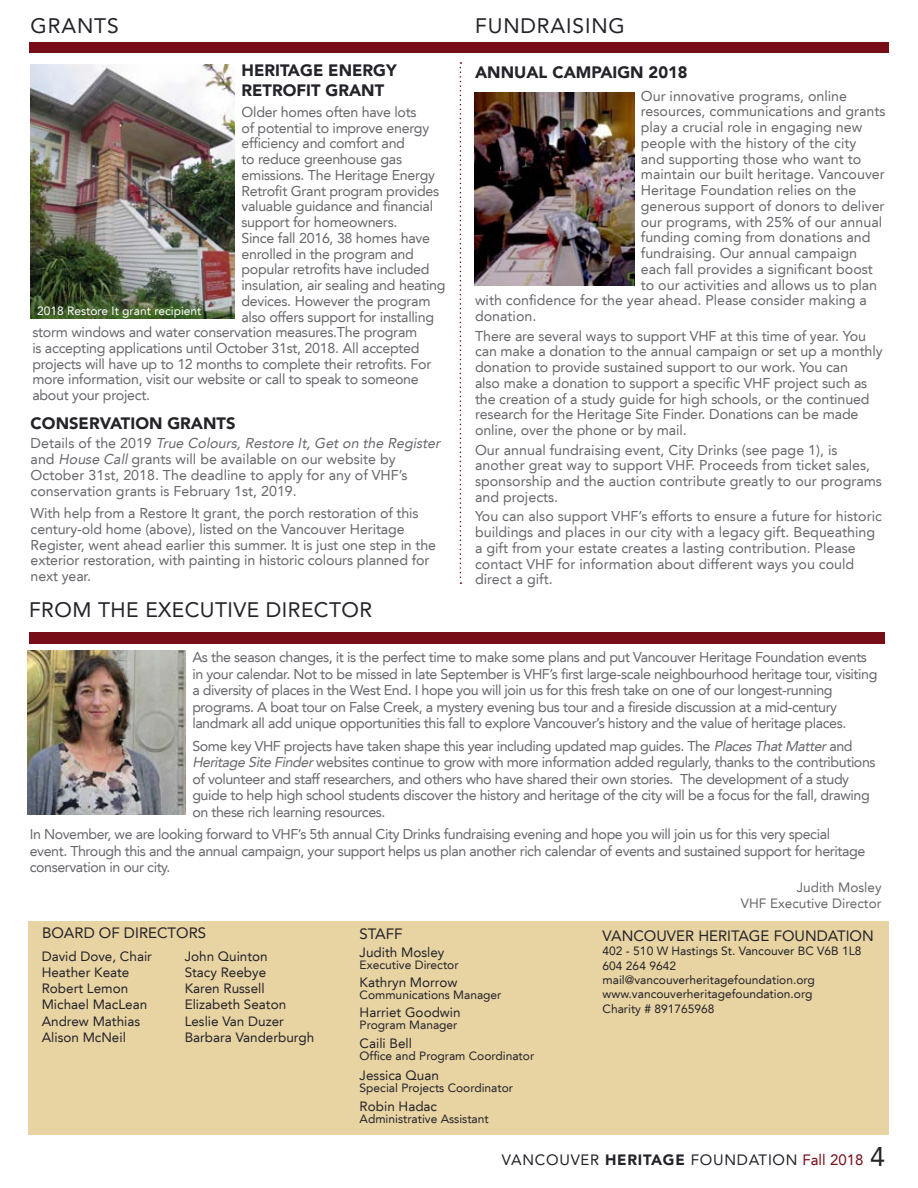
<style>
.page{position:relative;width:918px;height:1188px;background:#fff}
.page>*{position:absolute;margin:0;border:0;box-sizing:border-box;transform-origin:0 0}
.t1{font:27px "Avenir LT";color:#232329}
.t2{font:21px "Avenir LT";letter-spacing:.02em;color:#232329}
.t3{font:21px "Avenir LT";letter-spacing:.04em;color:#232329}
.t4{font:900 16.5px/19.8px "Avenir LT";color:#232329}
.t5{font:15px "Avenir LT";color:#232329}
.t6{font:15px "Avenir LT";letter-spacing:.05em;color:#232329}
.t7{font:14.25px/15.8px "Avenir LT";letter-spacing:-.02em;color:#68686d}
.t8{font:14.25px/15.8px "Avenir LT";color:#68686d}
.t9{font:13.5px/16.2px "Avenir LT";color:#232329}
.t10{font:13.5px/16.2px "Avenir LT";color:#68686d;text-align:right}
.t11{font:12px/14.4px "Avenir LT";color:#232329}
.t12{font:12px "Avenir LT";color:#fff}
.s1{font-style:italic}
.s2{font-weight:900}
.s3{color:#760d17}
</style>
<div class="page">
<div style="left:29px;top:632px;width:856px;height:12px;background:#760d17"></div>
<div style="left:29px;top:43px;width:859px;height:10px;background:#760d17"></div>
<img style="left:31px;top:64px;width:204px;height:255px">
<img style="left:28px;top:651px;width:158px;height:164px">
<svg style="left:460px;top:62px;width:1px;height:522px"></svg>
<div style="left:28px;top:921px;width:860px;height:214px;background:#e8d3a2"></div>
<img style="left:475px;top:93px;width:159px;height:193px">
<h2 class="t2" style="left:31px;top:13px;width:90px">GRANTS</h2>
<p class="t4" style="left:242px;top:60px;width:157px">HERITAGE ENERGY<br>RETROFIT GRANT</p>
<p class="t7" style="left:242px;top:104px;width:176px">Older homes often have lots</p>
<p class="t7" style="left:242px;top:120px;width:189px">of potential to improve energy</p>
<p class="t7" style="left:242px;top:136px;width:165px">efficiency and comfort and</p>
<p class="t7" style="left:242px;top:151px;width:162px">to reduce greenhouse gas</p>
<p class="t7" style="left:242px;top:167px;width:195px">emissions. The Heritage Energy</p>
<p class="t7" style="left:242px;top:183px;width:199px">Retrofit Grant program provides</p>
<p class="t7" style="left:242px;top:199px;width:193px">valuable guidance and financial</p>
<p class="t7" style="left:242px;top:214px;width:157px">support for homeowners.</p>
<p class="t7" style="left:242px;top:230px;width:190px">Since fall 2016, 38 homes have</p>
<p class="t7" style="left:242px;top:246px;width:174px">enrolled in the program and</p>
<p class="t7" style="left:242px;top:262px;width:189px">popular retrofits have included</p>
<p class="t7" style="left:242px;top:277px;width:206px">insulation, air sealing and heating</p>
<p class="t7" style="left:242px;top:293px;width:191px">devices. However the program</p>
<p class="t7" style="left:242px;top:309px;width:194px">also offers support for installing</p>
<p class="t7" style="left:32px;top:325px;width:386px">storm windows and water conservation measures.The program</p>
<p class="t7" style="left:32px;top:340px;width:389px">is accepting applications until October 31st, 2018. All accepted</p>
<p class="t7" style="left:32px;top:356px;width:400px">projects will have up to 12 months to complete their retrofits. For</p>
<p class="t7" style="left:32px;top:372px;width:388px">more information, visit our website or call to speak to someone</p>
<p class="t7" style="left:32px;top:388px;width:119px">about your project.</p>
<p class="t4" style="left:31px;top:413px;width:206px">CONSERVATION GRANTS</p>
<p class="t8" style="left:31px;top:436px;width:414px">D e t a i l s o f t h e 2 0 1 9 <span class="s1">True Colours, Restore It, Get on the Register </span>and <span class="s1">House Call</span> grants will be available on our website by October 31st, 2018. The deadline to apply for any of VHF’s conservation grants is February 1st, 2019.</p>
<p class="t7" style="left:31px;top:506px;width:407px">With help from a Restore It grant, the porch restoration of this century-old home (above), listed on the Vancouver Heritage Register, went ahead earlier this summer. It is just one step in the exterior restoration, with painting in historic colours planned for next year.</p>
<p class="t12" style="left:37px;top:303px;width:166px">2018 Restore It grant recipient</p>
<h2 class="t2" style="left:29px;top:598px;width:345px">FROM THE EXECUTIVE DIRECTOR</h2>
<h2 class="t3" style="left:475px;top:13px;width:151px">FUNDRAISING</h2>
<p class="t4" style="left:475px;top:62px;width:214px">ANNUAL CAMPAIGN 2018</p>
<p class="t8" style="left:641px;top:88px;width:208px">Our innovative programs, online</p>
<p class="t8" style="left:641px;top:104px;width:246px">resources, communications and grants</p>
<p class="t8" style="left:641px;top:120px;width:223px">play a crucial role in engaging new</p>
<p class="t8" style="left:641px;top:135px;width:217px">people with the history of the city</p>
<p class="t8" style="left:641px;top:151px;width:222px">and supporting those who want to</p>
<p class="t8" style="left:641px;top:167px;width:245px">maintain our built heritage. Vancouver</p>
<p class="t8" style="left:641px;top:183px;width:217px">Heritage Foundation relies on the</p>
<p class="t8" style="left:641px;top:198px;width:245px">generous support of donors to deliver</p>
<p class="t8" style="left:641px;top:214px;width:243px">our programs, with 25% of our annual</p>
<p class="t8" style="left:641px;top:230px;width:231px">funding coming from donations and</p>
<p class="t8" style="left:641px;top:245px;width:218px">fundraising. Our annual campaign</p>
<p class="t8" style="left:641px;top:261px;width:234px">each fall provides a significant boost</p>
<p class="t8" style="left:641px;top:277px;width:238px">to our activities and allows us to plan</p>
<p class="t8" style="left:475px;top:293px;width:393px">with confidence for the year ahead. Please consider making a</p>
<p class="t8" style="left:475px;top:308px;width:63px">donation.</p>
<p class="t7" style="left:475px;top:328px;width:409px">There are several ways to support VHF at this time of year. You can make a donation to the annual campaign or set up a monthly donation to provide sustained support to our work. You can<br>also make a donation to support a specific VHF project such as the creation of a study guide for high schools, or the continued research for the Heritage Site Finder. Donations can be made online, over the phone or by mail.</p>
<p class="t8" style="left:475px;top:442px;width:408px">Our annual fundraising event, City Drinks (see page 1), is another great way to support VHF. Proceeds from ticket sales, sponsorship and the auction contribute greatly to our programs and projects.</p>
<p class="t8" style="left:475px;top:509px;width:408px">You can also support VHF’s efforts to ensure a future for historic buildings and places in our city with a legacy gift. Bequeathing a gift from your estate creates a lasting contribution. Please contact VHF for information about different ways you could direct a gift.</p>
<p class="t7" style="left:192px;top:649px;width:687px;line-height:16.5px">As the season changes, it is the perfect time to make some plans and put Vancouver Heritage Foundation events in your calendar. Not to be missed in late September is VHF’s first large-scale neighbourhood heritage tour, visiting a diversity of places in the West End. I hope you will join us for this fresh take on one of our longest-running programs. A boat tour on False Creek, a mystery evening bus tour and a fireside discussion at a mid-century landmark all add unique opportunities this fall to explore Vancouver’s history and the value of heritage places.</p>
<p class="t7" style="left:192px;top:737px;width:685px;line-height:16.5px">Some key VHF projects have taken shape this year including updated map guides. The <span class="s1">PlacesThatMatter</span>and <span class="s1">Heritage Site Finder</span>websites continue to grow with more information added regularly, thanks to the contributions of volunteer and staff researchers, and others who have shared their own stories. The development of a study guide to help high school students discover the history and heritage of the city will be a focus for the fall, drawing on these rich learning resources.</p>
<p class="t7" style="left:30px;top:826px;width:837px;line-height:16.5px">In November, we are looking forward to VHF’s 5th annual City Drinks fundraising evening and hope you will join us for this very special event. Through this and the annual campaign, your support helps us plan another rich calendar of events and sustained support for heritage conservation in our city.</p>
<p class="t5" style="left:42px;top:924px;width:166px">BOARD OF DIRECTORS</p>
<p class="t9" style="left:42px;top:948px;width:112px">David Dove, Chair<br>Heather Keate<br>Robert Lemon<br>Michael MacLean<br>Andrew Mathias<br>Alison McNeil</p>
<p class="t9" style="left:185px;top:948px;width:131px">John Quinton<br>Stacy Reebye<br>Karen Russell<br>Elizabeth Seaton<br>Leslie Van Duzer<br>Barbara Vanderburgh</p>
<p class="t5" style="left:360px;top:925px;width:44px">STAFF</p>
<p class="t9" style="left:360px;top:944px;width:86px">Judith Mosley</p>
<p class="t11" style="left:360px;top:957px;width:100px">Executive Director</p>
<p class="t9" style="left:360px;top:974px;width:99px">Kathryn Morrow</p>
<p class="t11" style="left:360px;top:987px;width:143px">Communications Manager</p>
<p class="t9" style="left:360px;top:1004px;width:103px">Harriet Goodwin</p>
<p class="t11" style="left:360px;top:1017px;width:99px">Program Manager</p>
<p class="t9" style="left:360px;top:1035px;width:54px">Caili Bell</p>
<p class="t11" style="left:360px;top:1049px;width:176px">Office and Program Coordinator</p>
<p class="t9" style="left:360px;top:1067px;width:81px">Jessica Quan</p>
<p class="t11" style="left:360px;top:1080px;width:155px">Special Projects Coordinator</p>
<p class="t9" style="left:360px;top:1098px;width:79px">Robin Hadac</p>
<p class="t11" style="left:360px;top:1112px;width:131px">Administrative Assistant</p>
<p class="t10" style="left:741px;top:879px;width:142px">Judith Mosley<br>VHF Executive Director</p>
<p class="t5" style="left:603px;top:927px;width:273px">VANCOUVER HERITAGE FOUNDATION</p>
<p class="t11" style="left:603px;top:944px;width:260px">402 - 510 W Hastings St. Vancouver BC V6B 1L8<br>604 264 9642 mail@vancouverheritagefoundation.org www.vancouverheritagefoundation.org<br>Charity # 891765968</p>
<p class="t6" style="left:502px;top:1151px;width:363px">VANCOUVER <span class="s2">HERITAGE</span> FOUNDATION <span class="s3">Fall 2018</span></p>
<h1 class="t1" style="left:870px;top:1141px;width:17px">4</h1>
</div>
